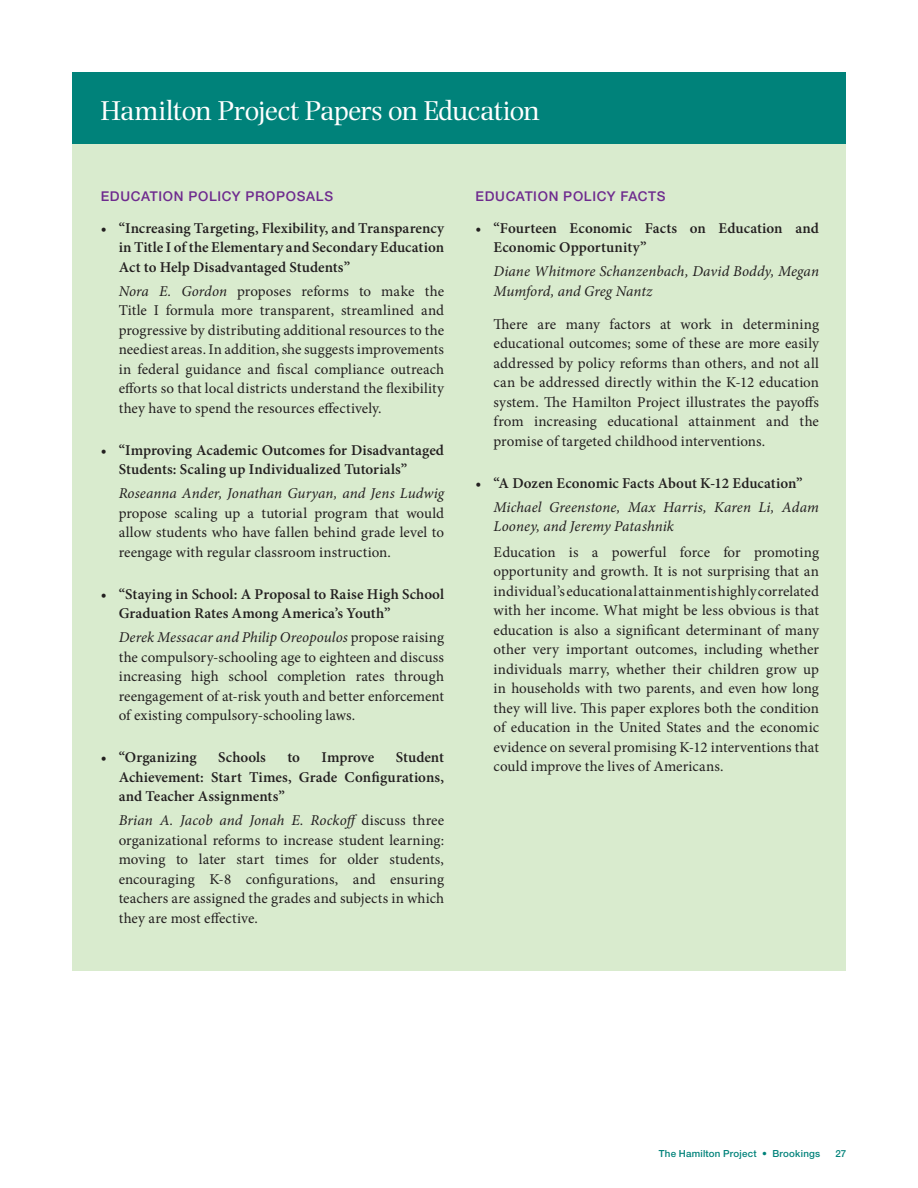
<style>
.page{position:relative;width:918px;height:1188px;background:#fff}
.page>*{position:absolute;margin:0;border:0;box-sizing:border-box;transform-origin:0 0}
.t1{font:28.5px "Photina MT Std";letter-spacing:-.015em;color:#fff}
.t2{font:15px/19.5px "Minion Pro";letter-spacing:.005em;color:#231f20;text-align:justify}
.t3{font:600 15px/19.5px "Minion Pro";letter-spacing:.005em;color:#231f20}
.t4{font:italic 15px/19.5px "Minion Pro";letter-spacing:.005em;color:#231f20}
.t5{font:500 13.5px "Helvetica Neue";letter-spacing:.05em;color:#6e2a8e}
.t6{font:500 9.75px "Helvetica Neue";letter-spacing:.02em;color:#00827a}
.s1{font-style:italic}
</style>
<div class="page">
<div style="left:72px;top:143px;width:774px;height:827px;background:#d9ebce"></div>
<div style="left:72px;top:72px;width:774px;height:72px;background:#00827a"></div>
<h1 class="t1" style="left:101px;top:94px;width:441px">Hamilton Project Papers on Education</h1>
<p class="t5" style="left:101px;top:188px;width:234px">EDUCATION POLICY PROPOSALS</p>
<p class="t3" style="left:119px;top:218px;width:327px;text-align:justify;text-indent:-18px">• “Increasing Targeting, Flexibility, and Transparency in Title I of the Elementary and Secondary Education Act to Help Disadvantaged Students”</p>
<p class="t2" style="left:119px;top:281px;width:327px"><span class="s1">Nora E. Gordon</span> proposes reforms to make the Title I formula more transparent, streamlined and progressive by distributing additional resources to the neediest areas. In addition, she suggests improvements in federal guidance and fiscal compliance outreach efforts so that local districts understand the flexibility they have to spend the resources effectively.</p>
<p class="t3" style="left:119px;top:440px;width:327px;text-indent:-18px">• “Improving Academic Outcomes for Disadvantaged<br>Students: Scaling up Individualized Tutorials”</p>
<p class="t4" style="left:119px;top:484px;width:327px">Roseanna Ander, Jonathan Guryan, and Jens Ludwig</p>
<p class="t2" style="left:119px;top:503px;width:327px">propose scaling up a tutorial program that would allow students who have fallen behind grade level to reengage with regular classroom instruction.</p>
<p class="t3" style="left:119px;top:584px;width:327px;text-indent:-18px">• “Staying in School: A Proposal to Raise High School<br>Graduation Rates Among America’s Youth”</p>
<p class="t2" style="left:119px;top:628px;width:327px"><span class="s1">Derek Messacar and Philip Oreopoulos</span> propose raising the compulsory-schooling age to eighteen and discuss increasing high school completion rates through reengagement of at-risk youth and better enforcement of existing compulsory-schooling laws.</p>
<p class="t3" style="left:101px;top:747px;width:98px">• “Organizing</p>
<p class="t3" style="left:218px;top:747px;width:49px">Schools</p>
<p class="t3" style="left:287px;top:747px;width:14px">to</p>
<p class="t3" style="left:321px;top:747px;width:54px">Improve</p>
<p class="t3" style="left:119px;top:747px;width:327px;text-align:justify;text-indent:277px">Student Achievement: Start Times, Grade Configurations, and Teacher Assignments”</p>
<p class="t2" style="left:119px;top:811px;width:327px"><span class="s1">Brian A. Jacob and Jonah E. Rockoff</span> discuss three organizational reforms to increase student learning: moving to later start times for older students, encouraging K-8 configurations, and ensuring teachers are assigned the grades and subjects in which they are most effective.</p>
<p class="t5" style="left:476px;top:188px;width:192px">EDUCATION POLICY FACTS</p>
<p class="t3" style="left:494px;top:218px;width:327px;text-indent:-18px">• “Fourteen Economic Facts on Education and<br>Economic Opportunity”</p>
<p class="t4" style="left:494px;top:262px;width:327px">Diane Whitmore Schanzenbach, David Boddy, Megan<br>Mumford, and Greg Nantz</p>
<p class="t2" style="left:494px;top:314px;width:327px">There are many factors at work in determining educational outcomes; some of these are more easily addressed by policy reforms than others, and not all can be addressed directly within the K-12 education system. The Hamilton Project illustrates the payoffs from increasing educational attainment and the promise of targeted childhood interventions.</p>
<p class="t3" style="left:476px;top:473px;width:329px">• “A Dozen Economic Facts About K-12 Education”</p>
<p class="t4" style="left:494px;top:497px;width:327px">Michael Greenstone, Max Harris, Karen Li, Adam<br>Looney, and Jeremy Patashnik</p>
<p class="t2" style="left:494px;top:542px;width:327px">Education is a powerful force for promoting opportunity and growth. It is not surprising that an individual’s educational attainment is highly correlated with her income. What might be less obvious is that education is also a significant determinant of many other very important outcomes, including whether individuals marry, whether their children grow up in households with two parents, and even how long they will live. This paper explores both the condition of education in the United States and the economic evidence on several promising K-12 interventions that could improve the lives of Americans.</p>
<p class="t6" style="left:659px;top:1147px;width:163px">The Hamilton Project • Brookings</p>
<p class="t6" style="left:835px;top:1147px;width:12px">27</p>
</div>
